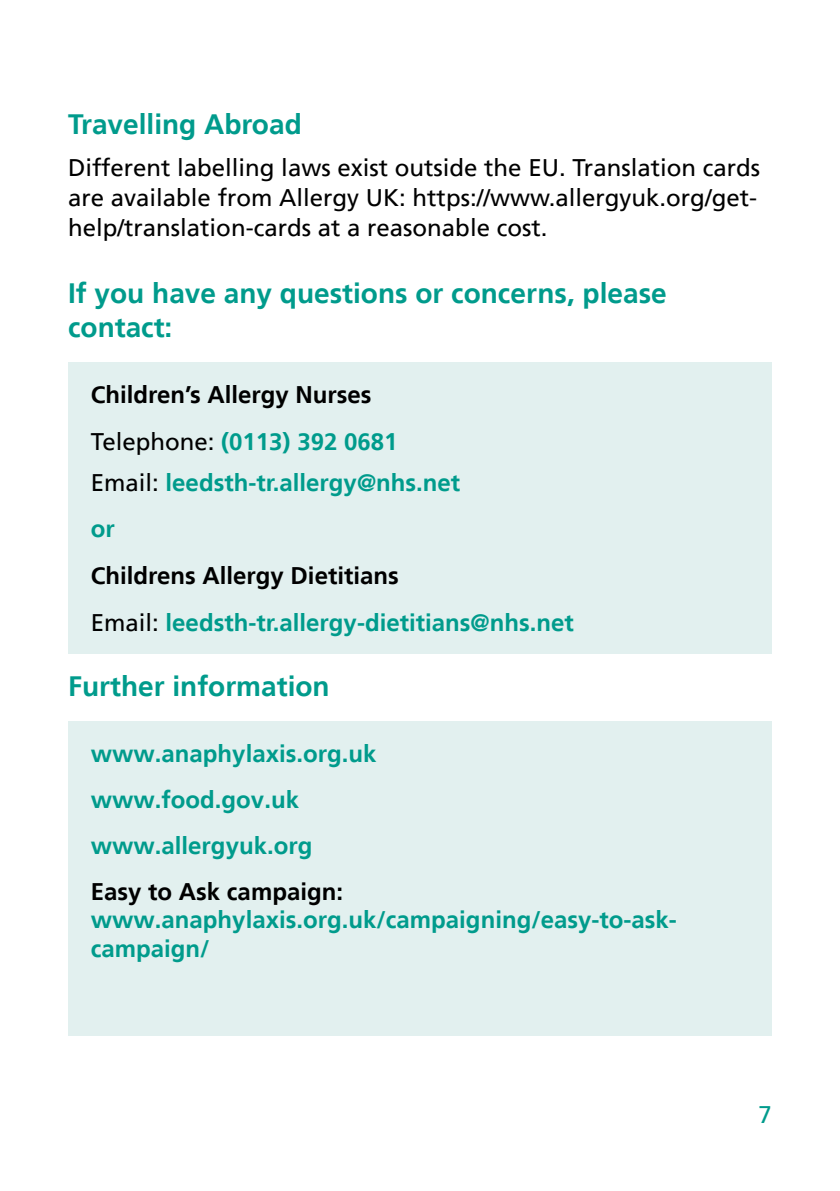
<style>
.page{position:relative;width:840px;height:1191px;background:#fff}
.page>*{position:absolute;margin:0;border:0;box-sizing:border-box;transform-origin:0 0}
.Main_Headings{font:700 28px/33.6px "Frutiger LT";color:#009b8c}
.Boxed_text{font:700 24px/28.8px "Frutiger LT";color:#009b8c}
.Body_Text{font:24px/30px "Frutiger LT";color:#000}
.Boxed_text-2{font:700 24px "Frutiger LT";color:#000}
.t1{font:24px "Frutiger LT";color:#009b8c}
.s1{font-weight:400;color:#000}
</style>
<div class="page">
<div style="left:68px;top:362px;width:703px;height:291px;background:#e2f0ef"></div>
<div style="left:68px;top:721px;width:703px;height:315px;background:#e2f0ef"></div>
<p class="Main_Headings" style="left:68px;top:108px;width:235px">Travelling Abroad</p>
<p class="Body_Text" style="left:68px;top:153px;width:693px">Different labelling laws exist outside the EU. Translation cards are available from Allergy UK: https://www.allergyuk.org/get&shy;help/translation-cards at a reasonable cost.</p>
<p class="Main_Headings" style="left:68px;top:277px;width:599px">If you have any questions or concerns, please contact:</p>
<p class="Boxed_text-2" style="left:91px;top:380px;width:282px">Children’s Allergy Nurses</p>
<p class="Boxed_text" style="left:91px;top:427px;width:308px"><span class="s1">Telephone:</span> (0113) 392 0681</p>
<p class="Boxed_text" style="left:91px;top:468px;width:371px"><span class="s1">Email:</span> leedsth-tr.allergy@nhs.net</p>
<p class="Boxed_text" style="left:91px;top:514px;width:25px">or</p>
<p class="Boxed_text-2" style="left:91px;top:561px;width:309px">Childrens Allergy Dietitians</p>
<p class="Boxed_text" style="left:91px;top:608px;width:484px"><span class="s1">Email:</span> leedsth-tr.allergy-dietitians@nhs.net</p>
<p class="Main_Headings" style="left:68px;top:670px;width:263px">Further information</p>
<p class="Boxed_text" style="left:91px;top:739px;width:287px">www.anaphylaxis.org.uk</p>
<p class="Boxed_text" style="left:91px;top:785px;width:210px">www.food.gov.uk</p>
<p class="Boxed_text" style="left:91px;top:831px;width:223px">www.allergyuk.org</p>
<p class="Boxed_text-2" style="left:91px;top:877px;width:254px">Easy to Ask campaign:</p>
<p class="Boxed_text" style="left:91px;top:905px;width:587px">www.anaphylaxis.org.uk/campaigning/easy-to-ask&shy;campaign/</p>
<p class="t1" style="left:758px;top:1101px;width:15px">7</p>
</div>
